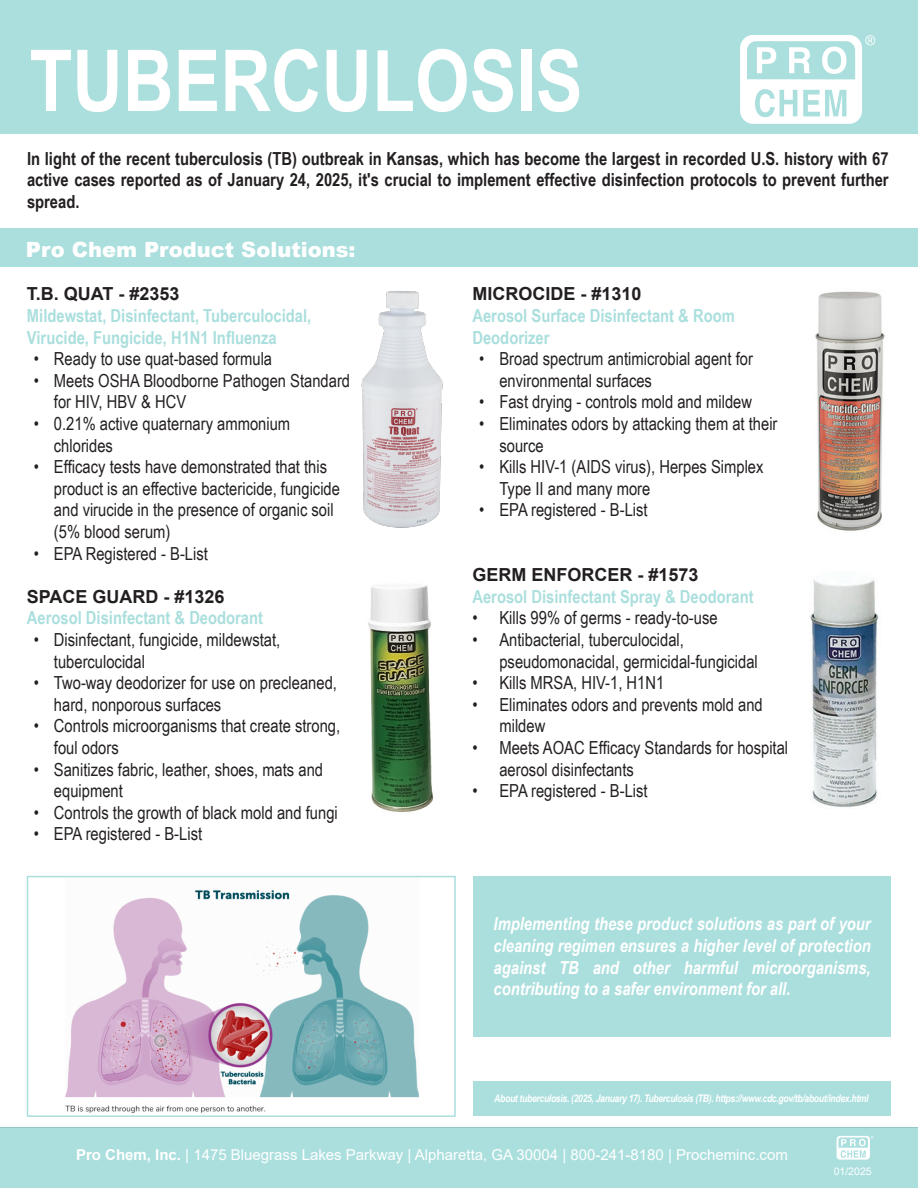
<style>
.page{position:relative;width:918px;height:1188px;background:#fff}
.page>*{position:absolute;margin:0;border:0;box-sizing:border-box;transform-origin:0 0}
.t1{font:700 85.5px "Arial Narrow";color:#fff}
.t2{font:900 21px "Arial";color:#fff}
.t3{font:18px/21.6px "Arial Narrow";color:#231f20}
.t4{font:700 18px/21.6px "Arial Narrow";color:#231f20;text-align:justify}
.t5{font:700 18px/21.6px "Arial Narrow";color:#aadfdd}
.t6{font:italic 700 18px/21.6px "Arial Narrow";color:#fff;text-align:justify}
.t7{font:700 18px "Arial";color:#231f20}
.t8{font:15px "Arial";color:#fff}
.t9{font:italic 700 10.5px "Arial Narrow";letter-spacing:-.03em;color:#fff}
.t10{font:10.5px "Arial";color:#fff}
.s1{font-weight:700}
</style>
<div class="page">
<div style="left:0;top:1125px;width:918px;height:63px;background:#aadfdd"></div>
<svg style="left:837px;top:1136px;width:37px;height:24px"></svg>
<div style="left:0;top:228px;width:918px;height:39px;background:#aadfdd"></div>
<div style="left:0;top:0;width:918px;height:136px;background:#aadfdd"></div>
<div style="left:473px;top:1082px;width:418px;height:34px;background:#aadfdd"></div>
<div style="left:473px;top:876px;width:418px;height:161px;background:#aadfdd"></div>
<svg style="left:740px;top:35px;width:135px;height:89px"></svg>
<img style="left:361px;top:291px;width:82px;height:237px">
<img style="left:815px;top:291px;width:70px;height:240px">
<img style="left:368px;top:585px;width:66px;height:227px">
<img style="left:810px;top:579px;width:69px;height:229px">
<img style="left:65px;top:890px;width:354px;height:223px">
<div style="left:27px;top:876px;width:429px;height:241px;border:2px solid #aadfdd"></div>
<p class="t1" style="left:30px;top:16px;width:555px">TUBERCULOSIS</p>
<p class="t4" style="left:27px;top:147px;width:863px">In light of the recent tuberculosis (TB) outbreak in Kansas, which has become the largest in recorded U.S. history with 67 active cases reported as of January 24, 2025, it's crucial to implement effective disinfection protocols to prevent further spread.</p>
<p class="t2" style="left:26px;top:234px;width:331px">Pro Chem Product Solutions:</p>
<p class="t7" style="left:27px;top:281px;width:154px">T.B. QUAT - #2353</p>
<p class="t5" style="left:27px;top:304px;width:286px">Mildewstat, Disinfectant, Tuberculocidal,<br>Virucide, Fungicide, H1N1 Influenza</p>
<p class="t3" style="left:34px;top:347px;width:240px">• Ready to use quat-based formula</p>
<p class="t3" style="left:54px;top:369px;width:298px;text-indent:-20px">• Meets OSHA Bloodborne Pathogen Standard for HIV, HBV &amp; HCV</p>
<p class="t3" style="left:54px;top:412px;width:238px;text-indent:-20px">• 0.21% active quaternary ammonium chlorides</p>
<p class="t3" style="left:54px;top:455px;width:288px;text-indent:-20px">• Efficacy tests have demonstrated that this product is an effective bactericide, fungicide and virucide in the presence of organic soil (5% blood serum)</p>
<p class="t3" style="left:34px;top:542px;width:176px">• EPA Registered - B-List</p>
<p class="t7" style="left:27px;top:584px;width:199px">SPACE GUARD - #1326</p>
<p class="t5" style="left:27px;top:606px;width:238px">Aerosol Disinfectant &amp; Deodorant</p>
<p class="t3" style="left:54px;top:628px;width:228px;text-indent:-20px">• Disinfectant, fungicide, mildewstat, tuberculocidal</p>
<p class="t3" style="left:54px;top:671px;width:285px;text-indent:-20px">• Two-way deodorizer for use on precleaned, hard, nonporous surfaces</p>
<p class="t3" style="left:54px;top:715px;width:288px;text-indent:-20px">• Controls microorganisms that create strong, foul odors</p>
<p class="t3" style="left:54px;top:758px;width:271px;text-indent:-20px">• Sanitizes fabric, leather, shoes, mats and equipment</p>
<p class="t3" style="left:34px;top:801px;width:306px">• Controls the growth of black mold and fungi</p>
<p class="t3" style="left:34px;top:823px;width:170px">• EPA registered - B-List</p>
<p class="t7" style="left:472px;top:281px;width:171px">MICROCIDE - #1310</p>
<p class="t5" style="left:472px;top:304px;width:264px">Aerosol Surface Disinfectant &amp; Room<br>Deodorizer</p>
<p class="t3" style="left:499px;top:347px;width:255px;text-indent:-20px">• Broad spectrum antimicrobial agent for environmental surfaces</p>
<p class="t3" style="left:479px;top:391px;width:274px">• Fast drying - controls mold and mildew</p>
<p class="t3" style="left:499px;top:412px;width:280px;text-indent:-20px">• Eliminates odors by attacking them at their source</p>
<p class="t3" style="left:499px;top:455px;width:266px;text-indent:-20px">• Kills HIV-1 (AIDS virus), Herpes Simplex<br>Type II and many more</p>
<p class="t3" style="left:479px;top:499px;width:170px">• EPA registered - B-List</p>
<p class="t7" style="left:472px;top:562px;width:228px">GERM ENFORCER - #1573</p>
<p class="t5" style="left:472px;top:585px;width:283px">Aerosol Disinfectant Spray &amp; Deodorant</p>
<p class="t3" style="left:472px;top:607px;width:247px">• Kills 99% of germs - ready-to-use</p>
<p class="t3" style="left:499px;top:628px;width:260px;text-indent:-27px">• Antibacterial, tuberculocidal, pseudomonacidal, germicidal-fungicidal</p>
<p class="t3" style="left:472px;top:671px;width:193px">• Kills MRSA, HIV-1, H1N1</p>
<p class="t3" style="left:499px;top:693px;width:265px;text-indent:-27px">• Eliminates odors and prevents mold and mildew</p>
<p class="t3" style="left:499px;top:736px;width:290px;text-indent:-27px">• Meets AOAC Efficacy Standards for hospital aerosol disinfectants</p>
<p class="t3" style="left:472px;top:779px;width:177px">• EPA registered - B-List</p>
<p class="t6" style="left:494px;top:912px;width:379px">Implementing these product solutions as part of your cleaning regimen ensures a higher level of protection against TB and other harmful microorganisms, contributing to a safer environment for all.</p>
<p class="t9" style="left:494px;top:1091px;width:376px">About tuberculosis. (2025, January 17). Tuberculosis (TB). https://www.cdc.gov/tb/about/index.html</p>
<p class="t8" style="left:76px;top:1145px;width:713px"><span class="s1">Pro Chem, Inc.</span> | 1475 Bluegrass Lakes Parkway | Alpharetta, GA 30004 | 800-241-8180 | Procheminc.com</p>
<p class="t10" style="left:834px;top:1164px;width:39px">01/2025</p>
</div>
